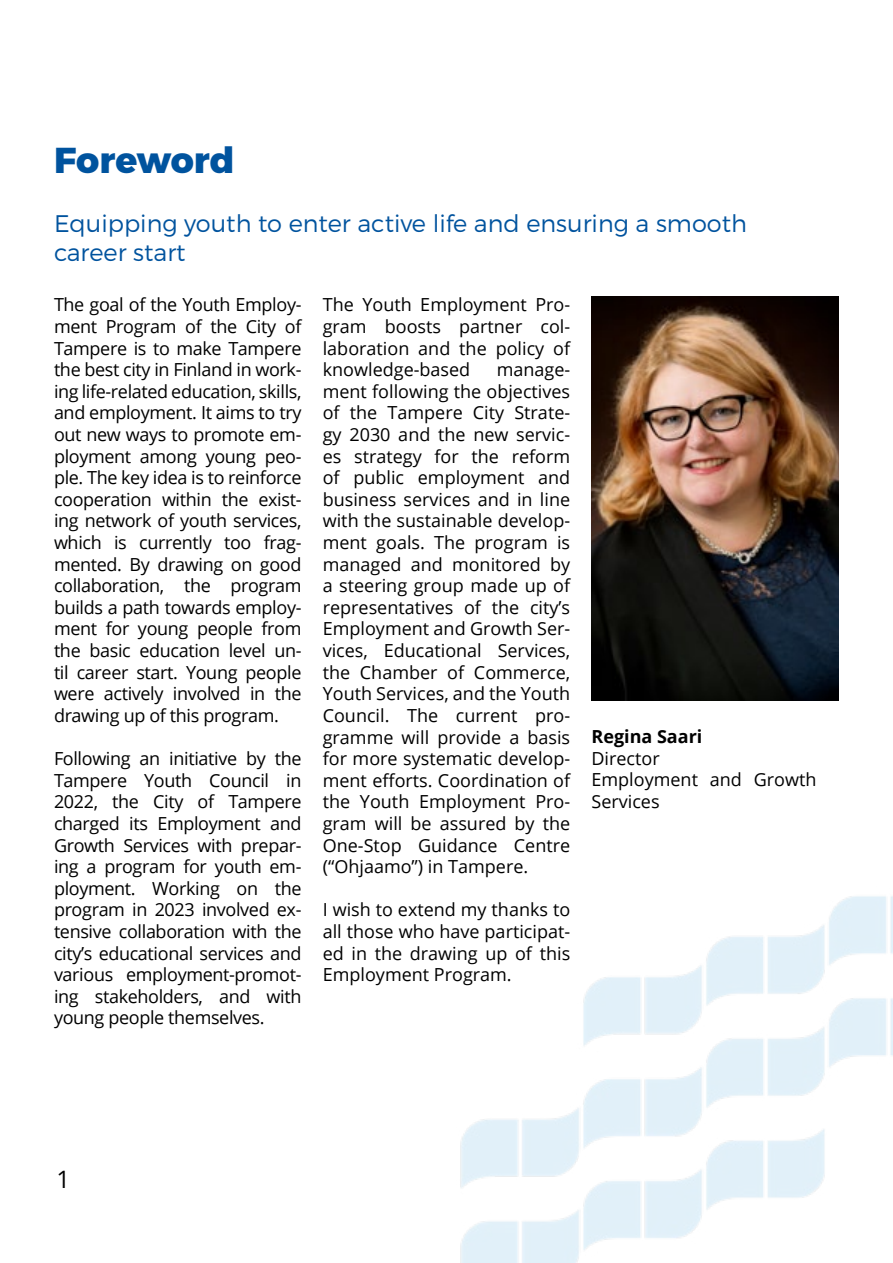
<style>
.page{position:relative;width:893px;height:1263px;background:#fff}
.page>*{position:absolute;margin:0;border:0;box-sizing:border-box;transform-origin:0 0}
.pääotsikko{font:800 36px "Montserrat";color:#00539e}
.Ingressi{font:300 24px/28.8px "Montserrat";color:#00539e}
.t1{font:24px "Open Sans";color:#000}
.Leipä{font:18px/21.6px "Open Sans";color:#000;text-align:justify}
.Leipä-2{font:700 18px "Open Sans";color:#000}
</style>
<div class="page">
<img style="left:591px;top:296px;width:248px;height:405px">
<img style="left:460px;top:896px;width:433px;height:367px">
<h2 class="pääotsikko" style="left:54px;top:138px;width:182px">Foreword</h2>
<p class="Ingressi" style="left:54px;top:209px;width:694px">Equipping youth to enter active life and ensuring a smooth career start</p>
<p class="Leipä" style="left:54px;top:294px;width:249px">The goal of the Youth Employ&shy;ment Program of the City of Tampere is to make Tampere the best city in Finland in work&shy;ing life-related education, skills, and employment. It aims to try out new ways to promote em&shy;ployment among young peo&shy;ple. The key idea is to reinforce cooperation within the exist&shy;ing network of youth services, which is currently too frag&shy;mented. By drawing on good collaboration, the program builds a path towards employ&shy;ment for young people from the basic education level un&shy;til career start. Young people were actively involved in the drawing up of this program.</p>
<p class="Leipä" style="left:54px;top:747px;width:249px">Following an initiative by the Tampere Youth Council in 2022, the City of Tampere charged its Employment and Growth Services with prepar&shy;ing a program for youth em&shy;ployment. Working on the program in 2023 involved ex&shy;tensive collaboration with the city’s educational services and various employment-promot&shy;ing stakeholders, and with young people themselves.</p>
<p class="Leipä" style="left:323px;top:294px;width:249px">The Youth Employment Pro&shy;gram boosts partner col&shy;laboration and the policy of knowledge-based</p>
<p class="Leipä" style="left:323px;top:358px;width:249px;text-indent:174px">manage&shy;ment following the objectives of the Tampere City Strate&shy;gy 2030 and the new servic&shy;es strategy for the reform of public employment and business services and in line with the sustainable develop&shy;ment goals. The program is managed and monitored by a steering group made up of representatives of the city’s Employment and Growth Ser&shy;vices, Educational Services, the Chamber of Commerce, Youth Services, and the Youth Council. The current pro&shy;gramme will provide a basis for more systematic develop&shy;ment efforts. Coordination of the Youth Employment Pro&shy;gram will be assured by the One-Stop Guidance Centre (“Ohjaamo”) in Tampere.</p>
<p class="Leipä" style="left:323px;top:898px;width:249px">I wish to extend my thanks to all those who have participat&shy;ed in the drawing up of this Employment Program.</p>
<p class="Leipä-2" style="left:591px;top:724px;width:112px">Regina Saari</p>
<p class="Leipä" style="left:591px;top:747px;width:70px">Director</p>
<p class="Leipä" style="left:591px;top:768px;width:227px">Employment and Growth<br>Services</p>
<h2 class="t1" style="left:56px;top:1163px;width:15px">1</h2>
</div>
